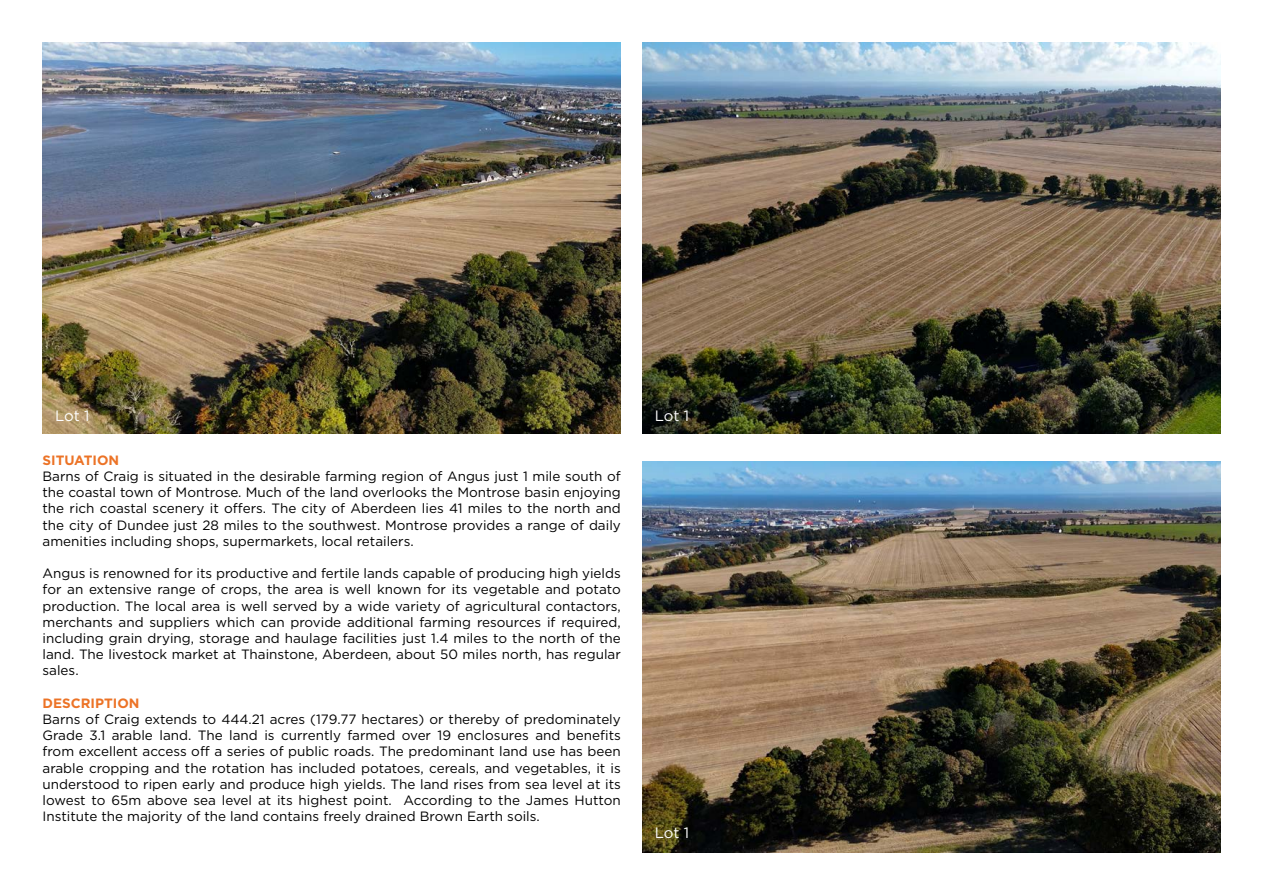
<style>
.page{position:relative;width:1263px;height:893px;background:#fff}
.page>*{position:absolute;margin:0;border:0;box-sizing:border-box;transform-origin:0 0}
.Body_Text{font:15px "Gotham HTF";letter-spacing:-.015em;color:#fff}
.Body_Text-2{font:13.5px/16.2px "Gotham HTF";color:#000;text-align:justify}
.Headings_Text{font:700 13.5px "Gotham HTF";color:#ec7326}
</style>
<div class="page">
<img style="left:43px;top:43px;width:578px;height:391px">
<img style="left:642px;top:43px;width:578px;height:391px">
<img style="left:642px;top:462px;width:578px;height:390px">
<p class="Body_Text" style="left:55px;top:407px;width:36px">Lot 1</p>
<p class="Body_Text" style="left:655px;top:407px;width:36px">Lot 1</p>
<p class="Headings_Text" style="left:43px;top:452px;width:78px">SITUATION</p>
<p class="Body_Text-2" style="left:43px;top:468px;width:580px">Barns of Craig is situated in the desirable farming region of Angus just 1 mile south of the coastal town of Montrose. Much of the land overlooks the Montrose basin enjoying the rich coastal scenery it offers. The city of Aberdeen lies 41 miles to the north and the city of Dundee just 28 miles to the southwest. Montrose provides a range of daily amenities including shops, supermarkets, local retailers.</p>
<p class="Body_Text-2" style="left:43px;top:565px;width:580px">Angus is renowned for its productive and fertile lands capable of producing high yields for an extensive range of crops, the area is well known for its vegetable and potato production. The local area is well served by a wide variety of agricultural contactors, merchants and suppliers which can provide additional farming resources if required, including grain drying, storage and haulage facilities just 1.4 miles to the north of the land. The livestock market at Thainstone, Aberdeen, about 50 miles north, has regular sales.</p>
<p class="Headings_Text" style="left:43px;top:695px;width:98px">DESCRIPTION</p>
<p class="Body_Text-2" style="left:43px;top:711px;width:580px">Barns of Craig extends to 444.21 acres (179.77 hectares) or thereby of predominately Grade 3.1 arable land. The land is currently farmed over 19 enclosures and benefits from excellent access off a series of public roads. The predominant land use has been arable cropping and the rotation has included potatoes, cereals, and vegetables, it is understood to ripen early and produce high yields. The land rises from sea level at its lowest to 65m above sea level at its highest point. According to the James Hutton Institute the majority of the land contains freely drained Brown Earth soils.</p>
<p class="Body_Text" style="left:655px;top:824px;width:36px">Lot 1</p>
</div>
